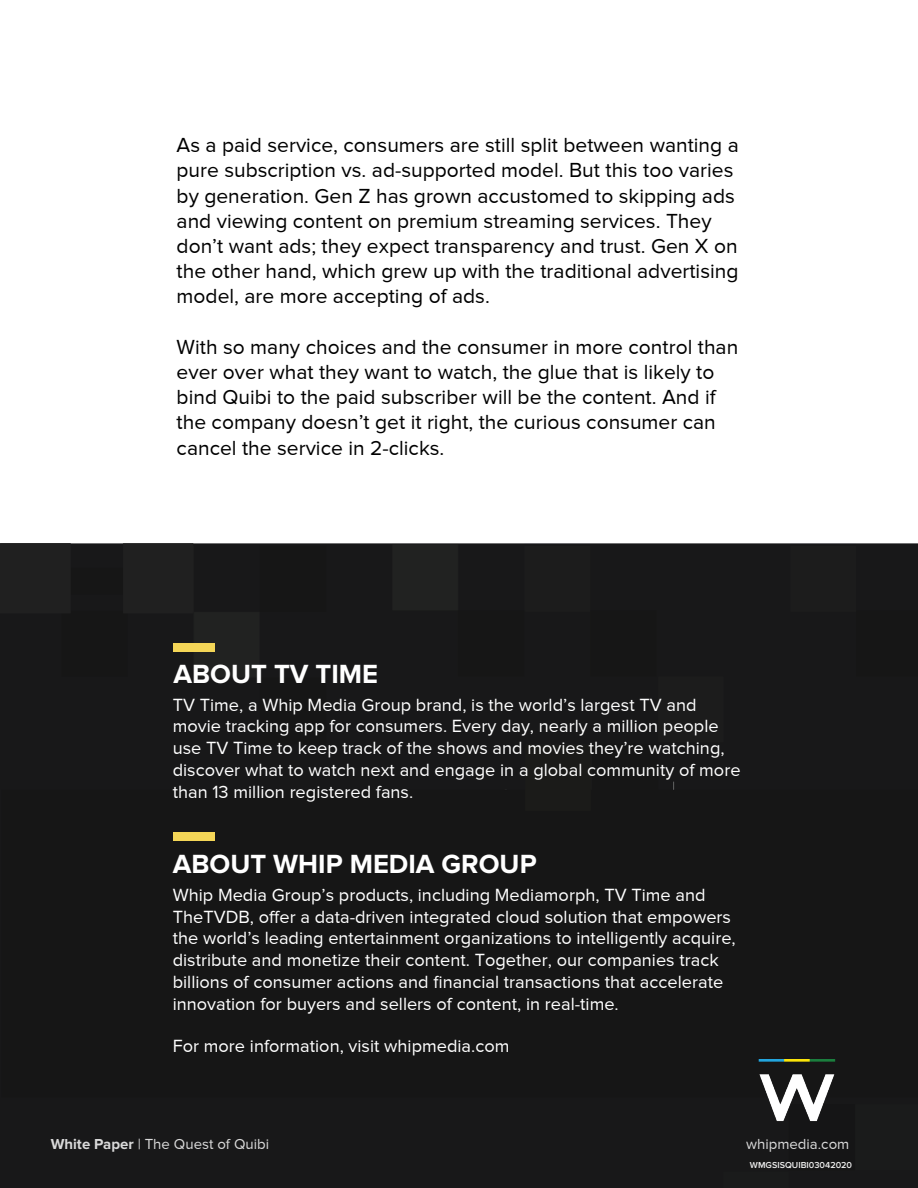
<style>
.page{position:relative;width:918px;height:1188px;background:#fff}
.page>*{position:absolute;margin:0;border:0;box-sizing:border-box;transform-origin:0 0}
.t1{font:700 27.3px "Proxima Nova";color:#fff}
.t2{font:21px/25.2px "Proxima Nova";color:#000}
.t3{font:18.15px/21.8px "Proxima Nova";color:#fff}
.t4{font:15px "Proxima Nova";color:#fff}
.t5{font:600 9px "Proxima Nova";color:#eee}
.s1{font-weight:700}
</style>
<div class="page">
<div style="left:0;top:543px;width:918px;height:645px;background:#161616"></div>
<div style="left:173px;top:643px;width:41px;height:9px;background:#f4d657"></div>
<div style="left:174px;top:832px;width:41px;height:9px;background:#f4d657"></div>
<img style="left:754px;top:1060px;width:85px;height:69px">
<p class="t2" style="left:177px;top:134px;width:564px">As a paid service, consumers are still split between wanting a pure subscription vs. ad-supported model. But this too varies by generation. Gen Z has grown accustomed to skipping ads and viewing content on premium streaming services. They don’t want ads; they expect transparency and trust. Gen X on the other hand, which grew up with the traditional advertising model, are more accepting of ads.</p>
<p class="t2" style="left:177px;top:335px;width:563px">With so many choices and the consumer in more control than ever over what they want to watch, the glue that is likely to bind Quibi to the paid subscriber will be the content. And if the company doesn’t get it right, the curious consumer can cancel the service in 2-clicks.</p>
<h1 class="t1" style="left:174px;top:662px;width:206px">ABOUT TV TIME</h1>
<p class="t3" style="left:173px;top:695px;width:569px">TV Time, a Whip Media Group brand, is the world’s largest TV and movie tracking app for consumers. Every day, nearly a million people use TV Time to keep track of the shows and movies they’re watching, discover what to watch next and engage in a global community of more than 13 million registered fans.</p>
<h1 class="t1" style="left:173px;top:852px;width:365px">ABOUT WHIP MEDIA GROUP</h1>
<p class="t3" style="left:173px;top:885px;width:565px">Whip Media Group’s products, including Mediamorph, TV Time and TheTVDB, offer a data-driven integrated cloud solution that empowers the world’s leading entertainment organizations to intelligently acquire, distribute and monetize their content. Together, our companies track billions of consumer actions and financial transactions that accelerate innovation for buyers and sellers of content, in real-time.</p>
<p class="t3" style="left:173px;top:1036px;width:338px">For more information, visit whipmedia.com</p>
<p class="t4" style="left:51px;top:1135px;width:220px"><span class="s1">White Paper</span> | The Quest of Quibi</p>
<p class="t4" style="left:746px;top:1139px;width:105px">whipmedia.com</p>
<p class="t5" style="left:750px;top:1160px;width:104px">WMGSISQUIBI03042020</p>
</div>
